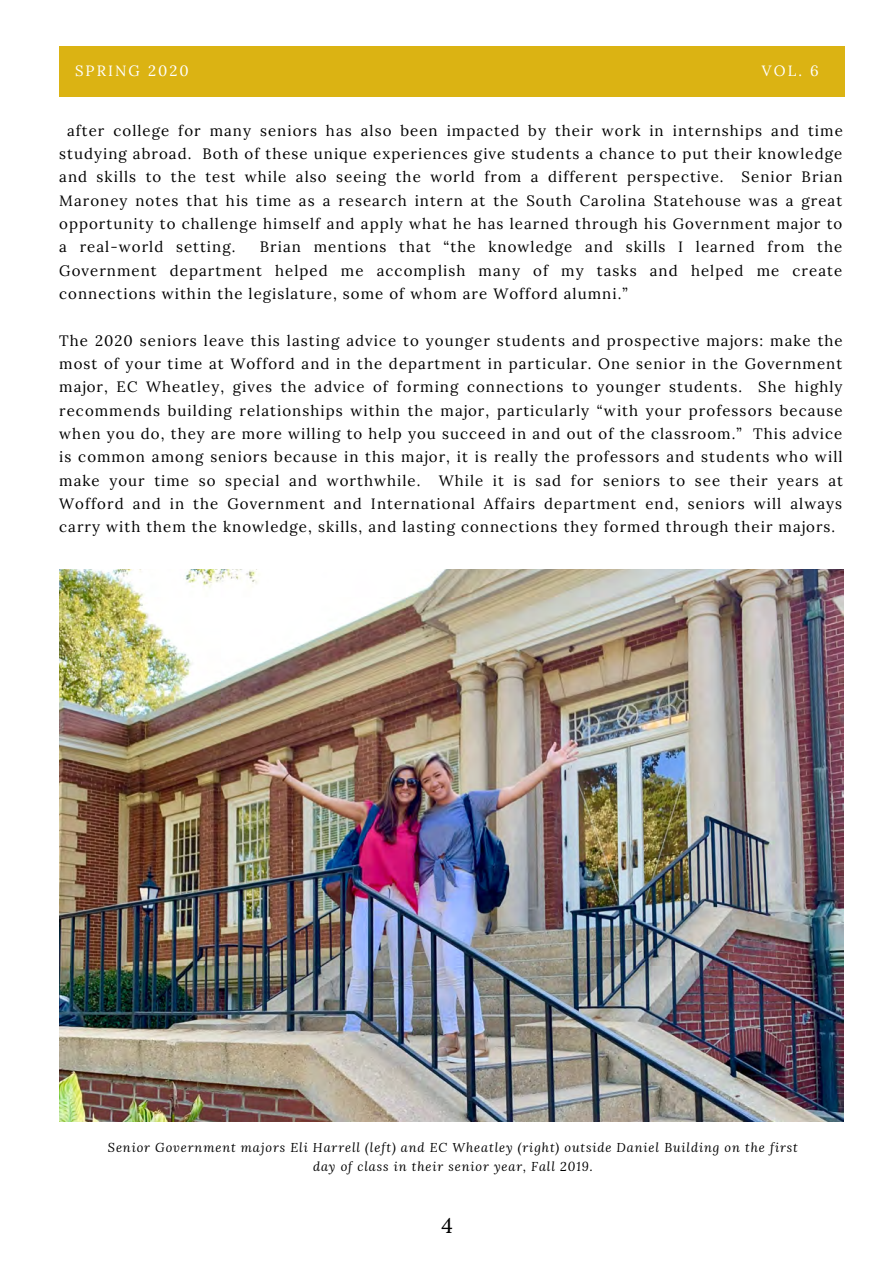
<style>
.page{position:relative;width:894px;height:1264px;background:#fff}
.page>*{position:absolute;margin:0;border:0;box-sizing:border-box;transform-origin:0 0}
.t1{font:21px "Lora";color:#000}
.t2{font:15px/23.2px "Lora";letter-spacing:.07em;color:#000;text-align:justify}
.t3{font:14.85px "Lora";letter-spacing:.14em;color:#fff}
.t4{font:italic 12.75px/19.4px "Lora";letter-spacing:.07em;color:#000;text-align:center}
</style>
<div class="page">
<div style="left:59px;top:46px;width:785px;height:51px;background:#dbb313"></div>
<img style="left:59px;top:569px;width:784px;height:552px">
<p class="t3" style="left:75px;top:61px;width:115px">SPRING 2020</p>
<p class="t3" style="left:761px;top:61px;width:58px">VOL. 6</p>
<p class="t2" style="left:59px;top:118px;width:784px;text-indent:8px">after college for many seniors has also been impacted by their work in internships and time studying abroad. Both of these unique experiences give students a chance to put their knowledge and skills to the test while also seeing the world from a different perspective. Senior Brian Maroney notes that his time as a research intern at the South Carolina Statehouse was a great opportunity to challenge himself and apply what he has learned through his Government major to a real-world setting.</p>
<p class="t2" style="left:59px;top:235px;width:784px;text-indent:200px">Brian mentions that “the knowledge and skills I learned from the Government department helped me accomplish many of my tasks and helped me create connections within the legislature, some of whom are Wofford alumni.”</p>
<p class="t2" style="left:59px;top:328px;width:785px">The 2020 seniors leave this lasting advice to younger students and prospective majors: make the most of your time at Wofford and in the department in particular. One senior in the Government major, EC Wheatley, gives the advice of forming connections to younger students. She highly recommends building relationships within the major, particularly “with your professors because when you do, they are more willing to help you succeed in and out of the classroom.” This advice is common among seniors because in this major, it is really the professors and students who will make your time so special and worthwhile. While it is sad for seniors to see their years at Wofford and in the Government and International Affairs department end, seniors will always carry with them the knowledge, skills, and lasting connections they formed through their majors.</p>
<p class="t4" style="left:108px;top:1137px;width:691px">Senior Government majors Eli Harrell (left) and EC Wheatley (right) outside Daniel Building on the first day of class in their senior year, Fall 2019.</p>
<h1 class="t1" style="left:441px;top:1212px;width:13px">4</h1>
</div>
